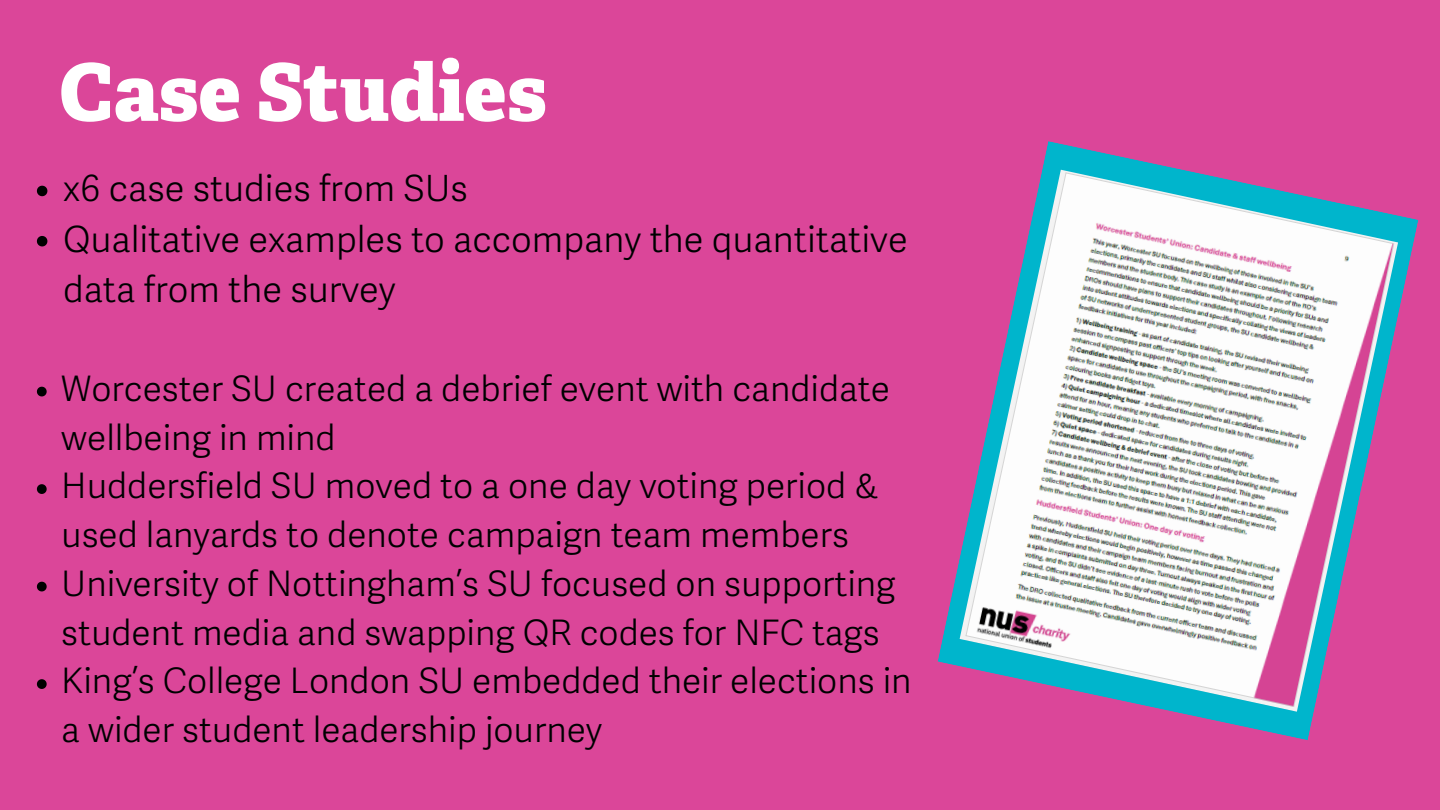
<style>
.page{position:relative;width:1440px;height:810px;background:#db4699}
.page>*{position:absolute;margin:0;border:0;box-sizing:border-box;transform-origin:0 0}
.t1{font:800 79.4px "Adelle";color:#fff}
.t2{font:300 36.1px/50.2px "Adelle Sans";color:#000101}
.t3{font:300 35.1px/48.8px "Adelle Sans";color:#000101}
</style>
<div class="page">
<svg style="left:938px;top:141px;width:480px;height:599px"></svg>
<img style="left:960px;top:170px;width:438px;height:542px">
<svg style="left:37px;top:186px;width:10px;height:10px"></svg>
<svg style="left:37px;top:236px;width:10px;height:10px"></svg>
<svg style="left:37px;top:387px;width:10px;height:9px"></svg>
<svg style="left:37px;top:484px;width:10px;height:10px"></svg>
<svg style="left:37px;top:582px;width:10px;height:9px"></svg>
<svg style="left:37px;top:679px;width:10px;height:10px"></svg>
<h1 class="t1" style="left:60px;top:51px;width:489px">Case Studies</h1>
<p class="t2" style="left:63px;top:167px;width:406px">x6 case studies from SUs</p>
<p class="t2" style="left:63px;top:217px;width:846px">Qualitative examples to accompany the quantitative data from the survey</p>
<p class="t3" style="left:61px;top:368px;width:830px">Worcester SU created a debrief event with candidate wellbeing in mind</p>
<p class="t3" style="left:61px;top:465px;width:819px">Huddersfield SU moved to a one day voting period &amp; used lanyards to denote campaign team members</p>
<p class="t3" style="left:61px;top:563px;width:836px">University of Nottingham’s SU focused on supporting student media and swapping QR codes for NFC tags</p>
<p class="t3" style="left:61px;top:660px;width:852px">King’s College London SU embedded their elections in a wider student leadership journey</p>
</div>
